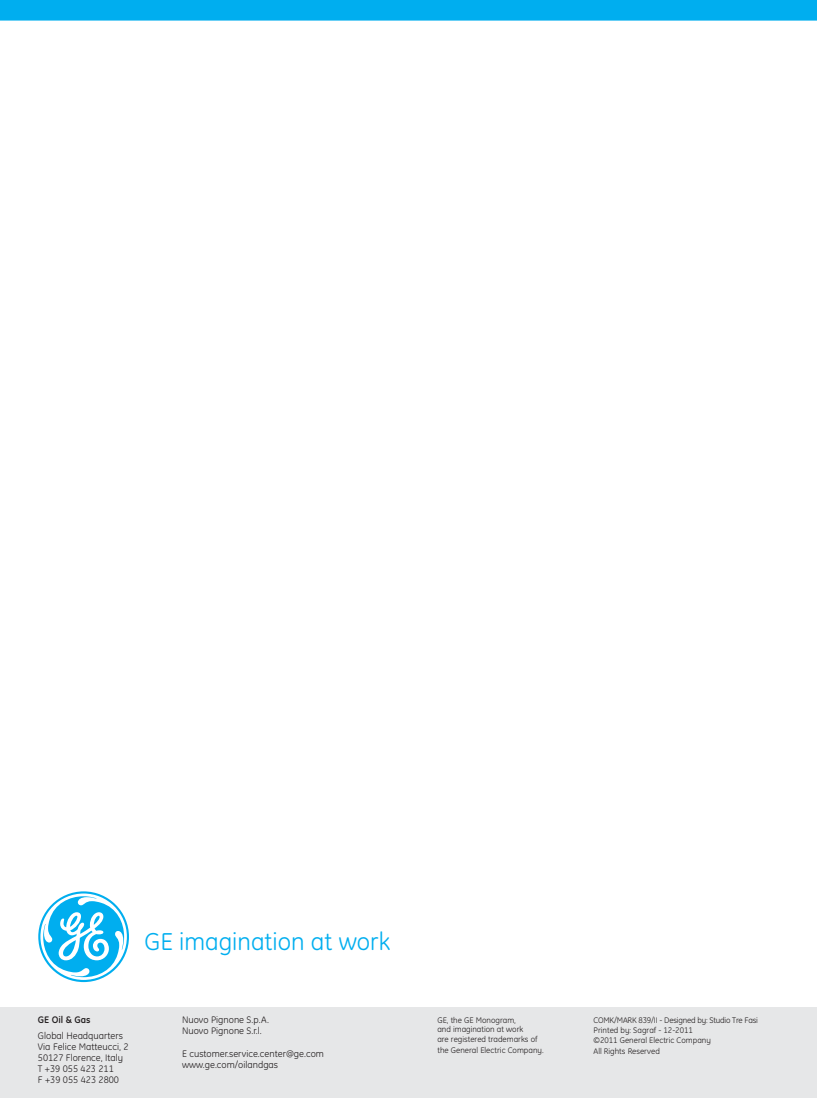
<style>
.page{position:relative;width:817px;height:1098px;background:#fff}
.page>*{position:absolute;margin:0;border:0;box-sizing:border-box;transform-origin:0 0}
.t1{font:125.55px "GE Logo Font";color:#00aeef}
.t2{font:24.9px "GE Inspira";color:#00aeef}
.t3{font:9.6px/11.1px "GE Inspira";color:#231f20}
.t4{font:700 9.6px "GE Inspira";color:#231f20}
.t5{font:8.25px/9.9px "GE Inspira";color:#231f20}
</style>
<div class="page">
<div style="left:0;top:0;width:816px;height:21px;background:#00aeef"></div>
<div style="left:0;top:1007px;width:816px;height:90px;background:#e6e7e8"></div>
<h1 class="t1" style="left:38px;top:865px;width:92px">g</h1>
<p class="t4" style="left:38px;top:1015px;width:54px">GE Oil &amp; Gas</p>
<p class="t3" style="left:38px;top:1030px;width:92px">Global Headquarters<br>Via Felice Matteucci, 2<br>50127 Florence, Italy<br>T +39 055 423 211<br>F +39 055 423 2800</p>
<h2 class="t2" style="left:144px;top:931px;width:247px">GE imagination at work</h2>
<p class="t3" style="left:182px;top:1014px;width:88px">Nuovo Pignone S.p.A.<br>Nuovo Pignone S.r.l.</p>
<p class="t3" style="left:182px;top:1048px;width:143px">E customer.service.center@ge.com www.ge.com/oilandgas</p>
<p class="t5" style="left:437px;top:1015px;width:102px">GE, the GE Monogram,<br>and imagination at work<br>are registered trademarks of</p>
<p class="t5" style="left:437px;top:1045px;width:108px">the General Electric Company.</p>
<p class="t5" style="left:593px;top:1015px;width:166px">COMK/MARK 839/II - Designed by: Studio Tre Fasi<br>Printed by: Sagraf - 12-2011<br>©2011 General Electric Company</p>
<p class="t5" style="left:593px;top:1046px;width:68px">All Rights Reserved</p>
</div>
